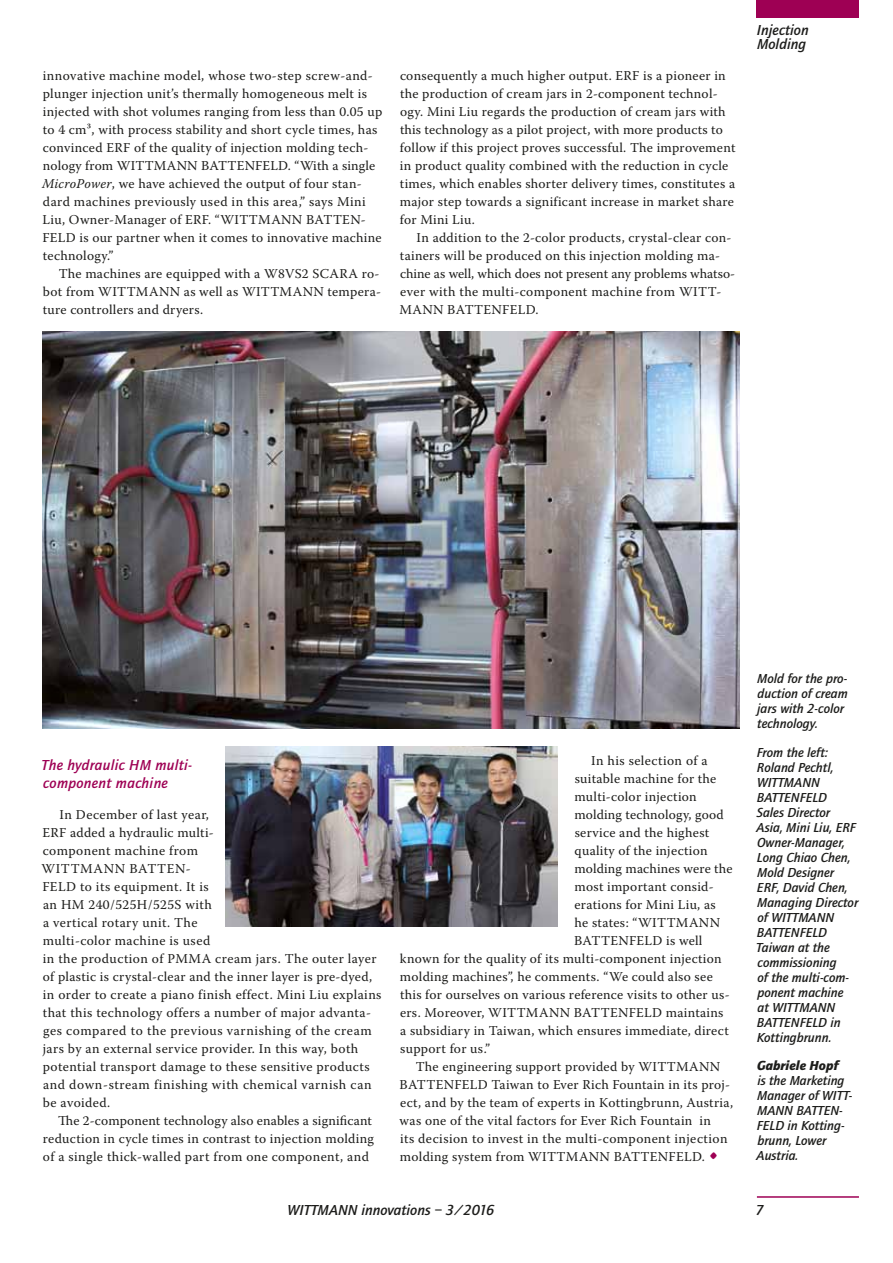
<style>
.page{position:relative;width:893px;height:1263px;background:#fff}
.page>*{position:absolute;margin:0;border:0;box-sizing:border-box;transform-origin:0 0}
.t1{font:italic 500 15px/13.5px "Quay Sans";color:#1d1d1b}
.t2{font:italic 500 15px/18px "Quay Sans";letter-spacing:.02em;color:#9e0054}
.t3{font:13.5px/18px "Warnock Pro";letter-spacing:.02em;color:#1d1d1b}
.t4{font:italic 500 13.5px/15px "Quay Sans";color:#1d1d1b}
.t5{font:italic 900 13.5px "Quay Sans";color:#1d1d1b}
.s1{font-style:italic}
.s2{font-size:24px;color:#9e0054}
</style>
<div class="page">
<div style="left:757px;top:0;width:102px;height:18px;background:#9e0054"></div>
<hr style="left:757px;top:1196px;width:102px;height:2px;background:#9e0054">
<img style="left:225px;top:746px;width:332px;height:181px">
<img style="left:43px;top:332px;width:697px;height:396px">
<p class="t3" style="left:42px;top:66px;width:342px">innovative machine model, whose two-step screw-and&shy;plunger injection unit’s thermally homogeneous melt is injected with shot volumes ranging from less than 0.05 up to 4 cm³, with process stability and short cycle times, has convinced ERF of the quality of injection molding tech&shy;nology from WITTMANN BATTENFELD. “With a single <span class="s1">MicroPower</span>, we have achieved the output of four stan&shy;dard machines previously used in this area,” says Mini Liu, Owner-Manager of ERF. “WITTMANN BATTEN-FELD is our partner when it comes to innovative machine technology.”</p>
<p class="t3" style="left:43px;top:264px;width:340px;text-align:justify;text-indent:16px">The machines are equipped with a W8VS2 SCARA ro&shy;bot from WITTMANN as well as WITTMANN tempera&shy;ture controllers and dryers.</p>
<p class="t3" style="left:400px;top:66px;width:337px">consequently a much higher output. ERF is a pioneer in the production of cream jars in 2-component technol&shy;ogy. Mini Liu regards the production of cream jars with this technology as a pilot project, with more products to follow if this project proves successful. The improvement in product quality combined with the reduction in cycle times, which enables shorter delivery times, constitutes a major step towards a significant increase in market share for Mini Liu.</p>
<p class="t3" style="left:399px;top:228px;width:337px;text-indent:17px">In addition to the 2-color products, crystal-clear con&shy;tainers will be produced on this injection molding ma&shy;chine as well, which does not present any problems whatso&shy;ever with the multi-component machine from WITT-MANN BATTENFELD.</p>
<p class="t1" style="left:757px;top:24px;width:53px">Injection<br>Molding</p>
<p class="t2" style="left:41px;top:756px;width:152px">The hydraulic HM multi&shy;component machine</p>
<p class="t3" style="left:41px;top:805px;width:342px;text-indent:18px">In December of last year,<br>ERF added a hydraulic multi-<br>component machine from<br>WITTMANN BATTEN-<br>FELD to its equipment. It is<br>an HM 240/525H/525S with<br>a vertical rotary unit. The<br>multi-color machine is used<br>in the production of PMMA cream jars. The outer layer of plastic is crystal-clear and the inner layer is pre-dyed, in order to create a piano finish effect. Mini Liu explains that this technology offers a number of major advanta&shy;ges compared to the previous varnishing of the cream jars by an external service provider. In this way, both potential transport damage to these sensitive products and down-stream finishing with chemical varnish can be avoided.</p>
<p class="t3" style="left:43px;top:1111px;width:333px;text-indent:15px">The 2-component technology also enables a significant reduction in cycle times in contrast to injection molding of a single thick-walled part from one component, and</p>
<p class="t3" style="left:591px;top:751px;width:118px">In his selection of a</p>
<p class="t3" style="left:575px;top:769px;width:143px">suitable machine for the</p>
<p class="t3" style="left:574px;top:787px;width:124px">multi-color injection</p>
<p class="t3" style="left:574px;top:805px;width:151px">molding technology, good</p>
<p class="t3" style="left:575px;top:823px;width:136px">service and the highest</p>
<p class="t3" style="left:575px;top:841px;width:135px">quality of the injection</p>
<p class="t3" style="left:574px;top:859px;width:160px">molding machines were the</p>
<p class="t3" style="left:574px;top:877px;width:141px">most important consid-</p>
<p class="t3" style="left:575px;top:895px;width:143px">erations for Mini Liu, as</p>
<p class="t3" style="left:575px;top:913px;width:147px">he states: “WITTMANN</p>
<p class="t3" style="left:574px;top:931px;width:130px">BATTENFELD is well</p>
<p class="t3" style="left:400px;top:949px;width:323px">known for the quality of its multi-component injection</p>
<p class="t3" style="left:400px;top:967px;width:314px">molding machines”, he comments. “We could also see</p>
<p class="t3" style="left:400px;top:985px;width:331px">this for ourselves on various reference visits to other us-</p>
<p class="t3" style="left:400px;top:1003px;width:325px">ers. Moreover, WITTMANN BATTENFELD maintains</p>
<p class="t3" style="left:400px;top:1021px;width:330px">a subsidiary in Taiwan, which ensures immediate, direct</p>
<p class="t3" style="left:400px;top:1039px;width:91px">support for us.”</p>
<p class="t3" style="left:416px;top:1057px;width:306px">The engineering support provided by WITTMANN</p>
<p class="t3" style="left:400px;top:1075px;width:332px">BATTENFELD Taiwan to Ever Rich Fountain in its proj-</p>
<p class="t3" style="left:400px;top:1093px;width:335px">ect, and by the team of experts in Kottingbrunn, Austria,</p>
<p class="t3" style="left:400px;top:1111px;width:313px">was one of the vital factors for Ever Rich Fountain in</p>
<p class="t3" style="left:400px;top:1129px;width:329px">its decision to invest in the multi-component injection</p>
<p class="t3" style="left:400px;top:1147px;width:320px">molding system from WITTMANN BATTENFELD. <span class="s2">•</span></p>
<p class="t4" style="left:757px;top:671px;width:92px">Mold for the pro&shy;duction of cream jars with 2-color technology.</p>
<p class="t4" style="left:756px;top:745px;width:104px">From the left:<br>Roland Pechtl,<br>WITTMANN<br>BATTENFELD<br>Sales Director<br>Asia, Mini Liu, ERF<br>Owner-Manager,<br>Long Chiao Chen,<br>Mold Designer<br>ERF, David Chen,<br>Managing Director of WITTMANN<br>BATTENFELD<br>Taiwan at the commissioning<br>of the multi-com&shy;ponent machine<br>at WITTMANN<br>BATTENFELD in<br>Kottingbrunn.</p>
<p class="t5" style="left:757px;top:1058px;width:83px">Gabriele Hopf</p>
<p class="t4" style="left:757px;top:1073px;width:97px">is the Marketing<br>Manager of WITT-<br>MANN BATTEN-<br>FELD in Kotting&shy;brunn, Lower<br>Austria.</p>
<p class="t1" style="left:288px;top:1203px;width:208px">WITTMANN innovations – 3/2016</p>
<p class="t1" style="left:756px;top:1203px;width:10px">7</p>
</div>
